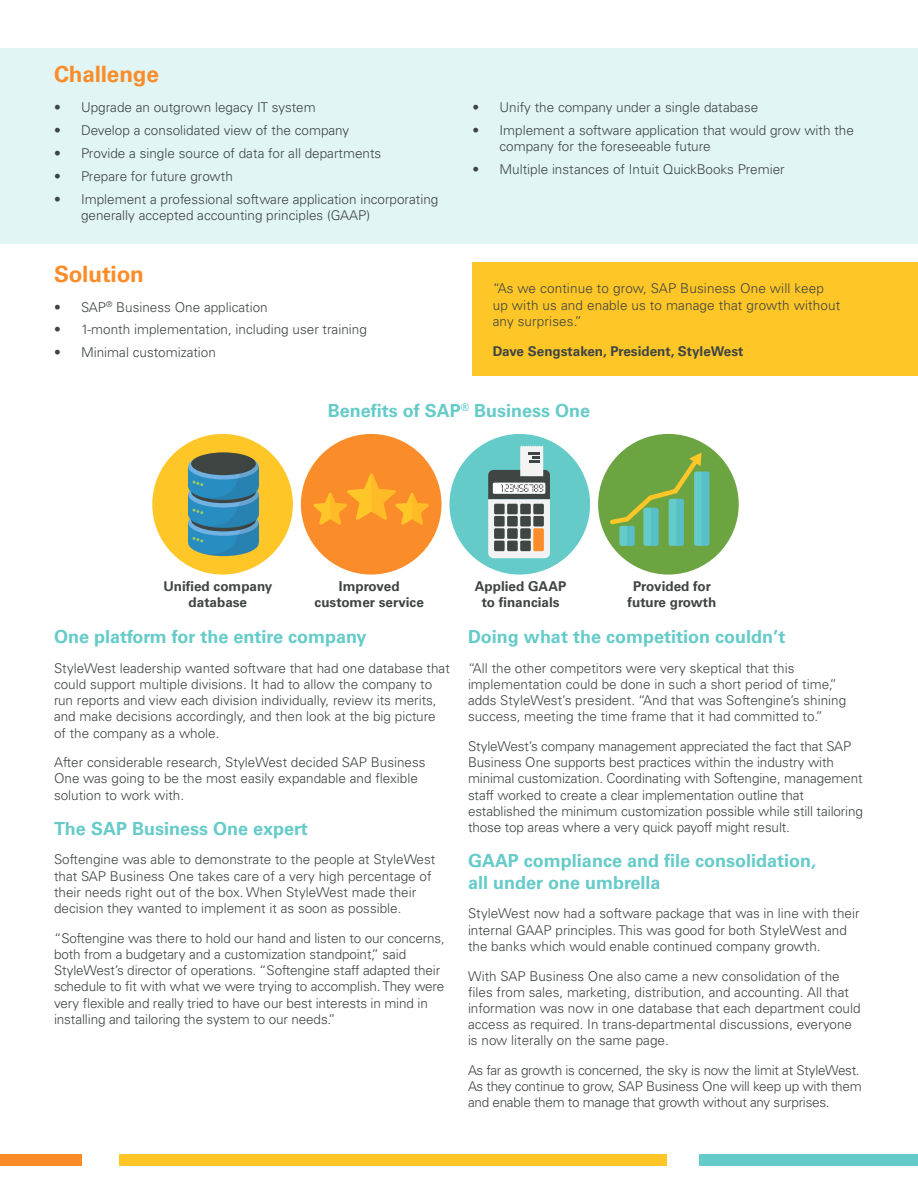
<style>
.page{position:relative;width:918px;height:1188px;background:#fff}
.page>*{position:absolute;margin:0;border:0;box-sizing:border-box;transform-origin:0 0}
.t1{font:700 22.5px "Univers";letter-spacing:-.01em;color:#fa8d29}
.t2{font:700 18px/21.6px "Univers";color:#65cbc9}
.t3{font:300 13.5px/16.2px "Univers";color:#3e4543}
.t4{font:300 13.5px/16.2px "Univers";letter-spacing:-.02em;color:#3e4543}
.t5{font:700 13.5px/16.2px "Univers";color:#3e4543;text-align:center}
</style>
<div class="page">
<div style="left:0;top:48px;width:918px;height:196px;background:#e0f5f4"></div>
<div style="left:119px;top:1155px;width:547px;height:11px;background:#ffc627"></div>
<div style="left:699px;top:1155px;width:219px;height:11px;background:#65cbc9"></div>
<div style="left:0;top:1155px;width:82px;height:11px;background:#fa8d29"></div>
<div style="left:472px;top:263px;width:446px;height:113px;background:#ffc627"></div>
<div style="left:301px;top:434px;width:141px;height:141px;background:#fa8d29;border-radius:50%"></div>
<svg style="left:313px;top:473px;width:116px;height:52px"></svg>
<div style="left:152px;top:434px;width:141px;height:141px;background:#ffc627;border-radius:50%"></div>
<svg style="left:188px;top:452px;width:71px;height:104px;background:#44839b"></svg>
<div style="left:598px;top:434px;width:141px;height:141px;background:#6ca442;border-radius:50%"></div>
<svg style="left:607px;top:453px;width:102px;height:93px"></svg>
<div style="left:449px;top:434px;width:141px;height:141px;background:#65cbc9;border-radius:50%"></div>
<svg style="left:488px;top:446px;width:62px;height:112px;background:#97a4a0"></svg>
<h1 class="t1" style="left:54px;top:61px;width:106px">Challenge</h1>
<p class="t3" style="left:54px;top:99px;width:263px">• Upgrade an outgrown legacy IT system</p>
<p class="t3" style="left:54px;top:122px;width:297px">• Develop a consolidated view of the company</p>
<p class="t3" style="left:54px;top:145px;width:329px">• Provide a single source of data for all departments</p>
<p class="t3" style="left:54px;top:168px;width:180px">• Prepare for future growth</p>
<p class="t3" style="left:81px;top:191px;width:359px;text-indent:-27px">• Implement a professional software application incorporating generally accepted accounting principles (GAAP)</p>
<h1 class="t1" style="left:54px;top:261px;width:91px">Solution</h1>
<p class="t3" style="left:54px;top:299px;width:215px">• SAP<sup>®</sup> Business One application</p>
<p class="t3" style="left:54px;top:322px;width:314px">• 1-month implementation, including user training</p>
<p class="t3" style="left:54px;top:345px;width:163px">• Minimal customization</p>
<p class="t3" style="left:472px;top:99px;width:287px">• Unify the company under a single database</p>
<p class="t3" style="left:500px;top:122px;width:356px;text-indent:-27px">• Implement a software application that would grow with the company for the foreseeable future</p>
<p class="t3" style="left:472px;top:161px;width:314px">• Multiple instances of Intuit QuickBooks Premier</p>
<p class="t3" style="left:493px;top:281px;width:349px">“As we continue to grow, SAP Business One will keep up with us and enable us to manage that growth without any surprises.”</p>
<p class="t5" style="left:493px;top:343px;width:252px">Dave Sengstaken, President, StyleWest</p>
<h2 class="t2" style="left:328px;top:400px;width:264px">Benefits of SAP<sup>®</sup> Business One</h2>
<p class="t5" style="left:163px;top:578px;width:110px">Unified company database</p>
<p class="t5" style="left:315px;top:578px;width:111px">Improved customer service</p>
<p class="t5" style="left:475px;top:578px;width:93px">Applied GAAP to financials</p>
<p class="t5" style="left:628px;top:578px;width:90px">Provided for future growth</p>
<h2 class="t2" style="left:54px;top:626px;width:314px">One platform for the entire company</h2>
<p class="t3" style="left:54px;top:660px;width:397px">StyleWest leadership wanted software that had one database that could support multiple divisions. It had to allow the company to run reports and view each division individually, review its merits, and make decisions accordingly, and then look at the big picture of the company as a whole.</p>
<p class="t3" style="left:54px;top:754px;width:373px">After considerable research, StyleWest decided SAP Business<br>One was going to be the most easily expandable and flexible solution to work with.</p>
<h2 class="t2" style="left:54px;top:818px;width:255px">The SAP Business One expert</h2>
<p class="t3" style="left:54px;top:852px;width:383px">Softengine was able to demonstrate to the people at StyleWest that SAP Business One takes care of a very high percentage of their needs right out of the box. When StyleWest made their decision they wanted to implement it as soon as possible.</p>
<p class="t3" style="left:54px;top:930px;width:392px">“Softengine was there to hold our hand and listen to our concerns, both from a budgetary and a customization standpoint,” said StyleWest’s director of operations. “Softengine staff adapted their schedule to fit with what we were trying to accomplish. They were very flexible and really tried to have our best interests in mind in installing and tailoring the system to our needs.”</p>
<h2 class="t2" style="left:468px;top:626px;width:319px">Doing what the competition couldn’t</h2>
<p class="t3" style="left:468px;top:660px;width:380px">“All the other competitors were very skeptical that this implementation could be done in such a short period of time,” adds StyleWest’s president. “And that was Softengine’s shining success, meeting the time frame that it had committed to.”</p>
<p class="t3" style="left:468px;top:738px;width:397px">StyleWest’s company management appreciated the fact that SAP Business One supports best practices within the industry with minimal customization. Coordinating with Softengine, management staff worked to create a clear implementation outline that established the minimum customization possible while still tailoring those top areas where a very quick payoff might result.</p>
<h2 class="t2" style="left:468px;top:850px;width:350px">GAAP compliance and file consolidation, all under one umbrella</h2>
<p class="t3" style="left:468px;top:906px;width:393px">StyleWest now had a software package that was in line with their internal GAAP principles. This was good for both StyleWest and the banks which would enable continued company growth.</p>
<p class="t3" style="left:468px;top:968px;width:394px">With SAP Business One also came a new consolidation of the files from sales, marketing, distribution, and accounting. All that information was now in one database that each department could access as required. In trans-departmental discussions, everyone is now literally on the same page.</p>
<p class="t4" style="left:468px;top:1062px;width:395px">As far as growth is concerned, the sky is now the limit at StyleWest.<br>As they continue to grow, SAP Business One will keep up with them and enable them to manage that growth without any surprises.</p>
</div>
